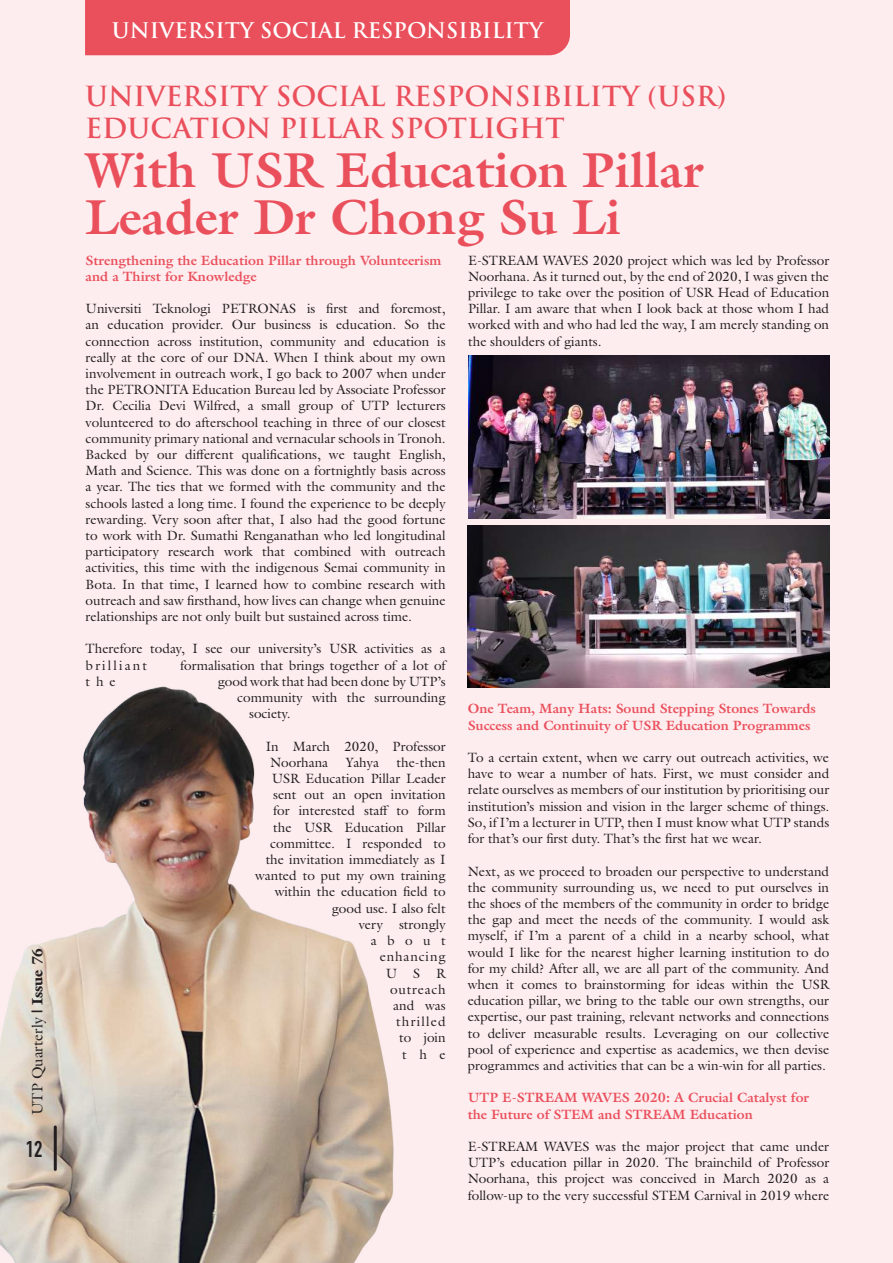
<style>
.page{position:relative;width:893px;height:1263px;background:#fdedef}
.page>*{position:absolute;margin:0;border:0;box-sizing:border-box;transform-origin:0 0}
.t1{font:700 49.5px/46.5px "Galliard Pro";color:#ea505c}
.t2{font:700 27px/32.4px "Trajan Pro";color:#ea505c}
.t3{font:700 22.5px "DIN Condensed";color:#231f20}
.t4{font:700 21px "Trajan Pro";color:#fff}
.t5{font:15px "Galliard Pro";color:#231f20}
.t6{font:13.5px/16.2px "Galliard Pro";color:#231f20;text-align:justify}
.t7{font:700 13.5px/16.2px "Galliard Pro";color:#ea505c}
.s1{font-weight:900}
</style>
<div class="page">
<div style="left:85px;top:0;width:485px;height:55px;background:#ea505c"></div>
<img style="left:0;top:620px;width:457px;height:643px">
<img style="left:468px;top:356px;width:361px;height:163px">
<img style="left:468px;top:525px;width:361px;height:163px">
<hr style="left:54px;top:1127px;width:3px;height:42px;background:#231f20">
<p class="t5" style="left:28px;top:1115px;width:169px;rotate:-90deg">UTP Quarterly <span class="s1">| Issue 76</span></p>
<h3 class="t3" style="left:26px;top:1134px;width:18px">12</h3>
<h3 class="t4" style="left:112px;top:17px;width:433px">UNIVERSITY SOCIAL RESPONSIBILITY</h3>
<h2 class="t2" style="left:85px;top:80px;width:643px">UNIVERSITY SOCIAL RESPONSIBILITY (USR)<br>EDUCATION PILLAR SPOTLIGHT</h2>
<h1 class="t1" style="left:85px;top:146px;width:620px">With USR Education Pillar<br>Leader Dr Chong Su Li</h1>
<p class="t7" style="left:86px;top:252px;width:357px">Strengthening the Education Pillar through Volunteerism and a Thirst for Knowledge</p>
<p class="t6" style="left:86px;top:300px;width:362px">Universiti Teknologi PETRONAS is first and foremost, an education provider. Our business is education. So the connection across institution, community and education is really at the core of our DNA. When I think about my own involvement in outreach work, I go back to 2007 when under the PETRONITA Education Bureau led by Associate Professor Dr. Cecilia Devi Wilfred, a small group of UTP lecturers volunteered to do afterschool teaching in three of our closest community primary national and vernacular schools in Tronoh.<br>Backed by our different qualifications, we taught English, Math and Science. This was done on a fortnightly basis across a year. The ties that we formed with the community and the schools lasted a long time. I found the experience to be deeply rewarding. Very soon after that, I also had the good fortune to work with Dr. Sumathi Renganathan who led longitudinal participatory research work that combined with outreach activities, this time with the indigenous Semai community in Bota. In that time, I learned how to combine research with outreach and saw firsthand, how lives can change when genuine relationships are not only built but sustained across time.</p>
<p class="t6" style="left:86px;top:640px;width:362px">Therefore today, I see our university’s USR activities as a brilliant</p>
<p class="t6" style="left:468px;top:252px;width:363px">E-STREAM WAVES 2020 project which was led by Professor Noorhana. As it turned out, by the end of 2020, I was given the privilege to take over the position of USR Head of Education Pillar. I am aware that when I look back at those whom I had worked with and who had led the way, I am merely standing on the shoulders of giants.</p>
<p class="t6" style="left:180px;top:657px;width:267px">formalisation that brings together of a lot of</p>
<p class="t6" style="left:86px;top:673px;width:31px">the</p>
<p class="t6" style="left:218px;top:673px;width:229px">good work that had been done by UTP’s</p>
<p class="t6" style="left:237px;top:689px;width:210px">community with the surrounding</p>
<p class="t6" style="left:249px;top:705px;width:43px">society.</p>
<p class="t6" style="left:270px;top:738px;width:177px;text-indent:-4px">In March 2020, Professor<br>Noorhana</p>
<p class="t6" style="left:255px;top:754px;width:192px;text-align:right">the-then<br>USR Education Pillar Leader sent out an open invitation for interested staff to form the USR Education Pillar committee. I responded to the invitation immediately as I wanted to put my own training within the education field to good use. I also felt<br>very strongly<br>about<br>enhancing<br>USR<br>outreach<br>and was<br>thrilled<br>to join<br>the</p>
<p class="t6" style="left:346px;top:754px;width:35px">Yahya</p>
<p class="t7" style="left:468px;top:701px;width:350px">One Team, Many Hats: Sound Stepping Stones Towards<br>Success and Continuity of USR Education Programmes</p>
<p class="t6" style="left:468px;top:749px;width:363px">To a certain extent, when we carry out outreach activities, we have to wear a number of hats. First, we must consider and relate ourselves as members of our institution by prioritising our institution’s mission and vision in the larger scheme of things.<br>So, if I’m a lecturer in UTP, then I must know what UTP stands for that’s our first duty. That’s the first hat we wear.</p>
<p class="t6" style="left:468px;top:862px;width:363px">Next, as we proceed to broaden our perspective to understand the community surrounding us, we need to put ourselves in the shoes of the members of the community in order to bridge the gap and meet the needs of the community. I would ask myself, if I’m a parent of a child in a nearby school, what would I like for the nearest higher learning institution to do for my child? After all, we are all part of the community. And when it comes to brainstorming for ideas within the USR education pillar, we bring to the table our own strengths, our expertise, our past training, relevant networks and connections to deliver measurable results. Leveraging on our collective pool of experience and expertise as academics, we then devise programmes and activities that can be a win-win for all parties.</p>
<p class="t7" style="left:468px;top:1089px;width:343px">UTP E-STREAM WAVES 2020: A Crucial Catalyst for the Future of STEM and STREAM Education</p>
<p class="t6" style="left:468px;top:1138px;width:363px">E-STREAM WAVES was the major project that came under UTP’s education pillar in 2020. The brainchild of Professor Noorhana, this project was conceived in March 2020 as a follow-up to the very successful STEM Carnival in 2019 where</p>
</div>
